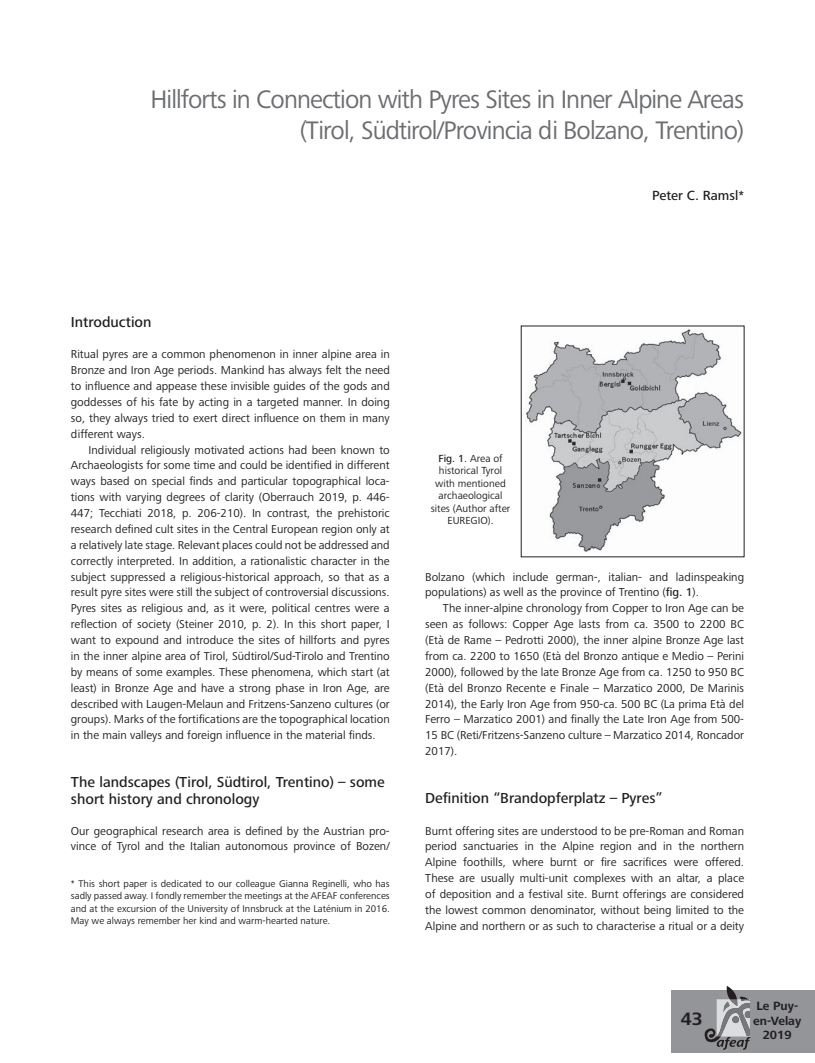
<style>
.page{position:relative;width:815px;height:1063px;background:#fff}
.page>*{position:absolute;margin:0;border:0;box-sizing:border-box;transform-origin:0 0}
.t1{font:26.25px/31.5px "Frutiger Next Pro";letter-spacing:-.035em;color:#6c6d70;text-align:right}
.t2{font:700 18.62px "Frutiger Next Pro";color:#231f20}
.t3{font:500 15px/17.5px "Frutiger Next Pro";color:#231f20}
.t4{font:500 13.75px "Frutiger Next Pro";color:#231f20}
.t5{font:700 12.38px/14.5px "Frutiger Next Pro";color:#231f20;text-align:center}
.t6{font:11.88px/15.9px "Frutiger Next Pro";color:#231f20;text-align:justify}
.t7{font:10.62px/12.5px "Frutiger Next Pro";color:#231f20;text-align:center}
.t8{font:10px/12.5px "Frutiger Next Pro";color:#231f20;text-align:justify}
.s1{font-weight:500}
</style>
<div class="page">
<div style="left:671px;top:990px;width:144px;height:62px;background:#939598"></div>
<svg style="left:705px;top:986px;width:45px;height:64px"></svg>
<img style="left:525px;top:329px;width:217px;height:223px">
<h1 class="t1" style="left:151px;top:83px;width:595px">Hillforts in Connection with Pyres Sites in Inner Alpine Areas (Tirol, Südtirol/Provincia di Bolzano, Trentino)</h1>
<p class="t4" style="left:652px;top:187px;width:93px">Peter C. Ramsl*</p>
<p class="t3" style="left:71px;top:313px;width:82px">Introduction</p>
<p class="t6" style="left:71px;top:346px;width:320px">Ritual pyres are a common phenomenon in inner alpine area in Bronze and Iron Age periods. Mankind has always felt the need to influence and appease these invisible guides of the gods and goddesses of his fate by acting in a targeted manner. In doing so, they always tried to exert direct influence on them in many different ways.</p>
<p class="t6" style="left:71px;top:442px;width:320px;text-indent:18px">Individual religiously motivated actions had been known to Archaeologists for some time and could be identified in different ways based on special finds and particular topographical loca&shy;tions with varying degrees of clarity (Oberrauch 2019, p. 446- 447; Tecchiati 2018, p. 206-210). In contrast, the prehistoric research defined cult sites in the Central European region only at a relatively late stage. Relevant places could not be addressed and correctly interpreted. In addition, a rationalistic character in the subject suppressed a religious-historical approach, so that as a result pyre sites were still the subject of controversial discussions.<br>Pyres sites as religious and, as it were, political centres were a reflection of society (Steiner 2010, p. 2). In this short paper, I want to expound and introduce the sites of hillforts and pyres in the inner alpine area of Tirol, Südtirol/Sud-Tirolo and Trentino by means of some examples. These phenomena, which start (at least) in Bronze Age and have a strong phase in Iron Age, are described with Laugen-Melaun and Fritzens-Sanzeno cultures (or groups). Marks of the fortifications are the topographical location in the main valleys and foreign influence in the material finds.</p>
<p class="t3" style="left:71px;top:773px;width:315px">The landscapes (Tirol, Südtirol, Trentino) – some short history and chronology</p>
<p class="t6" style="left:71px;top:823px;width:320px">Our geographical research area is defined by the Austrian pro&shy;vince of Tyrol and the Italian autonomous province of Bozen/</p>
<p class="t8" style="left:71px;top:877px;width:320px">* This short paper is dedicated to our colleague Gianna Reginelli, who has sadly passed away. I fondly remember the meetings at the AFEAF conferences and at the excursion of the University of Innsbruck at the Laténium in 2016.<br>May we always remember her kind and warm-hearted nature.</p>
<p class="t7" style="left:431px;top:452px;width:81px"><span class="s1">Fig. 1</span>. Area of historical Tyrol with mentioned archaeological sites (Author after<br>EUREGIO).</p>
<p class="t6" style="left:425px;top:569px;width:320px">Bolzano (which include german-, italian- and ladinspeaking populations) as well as the province of Trentino (<span class="s1">fig. 1</span>).</p>
<p class="t6" style="left:425px;top:600px;width:320px;text-indent:18px">The inner-alpine chronology from Copper to Iron Age can be seen as follows: Copper Age lasts from ca. 3500 to 2200 BC (Età de Rame – Pedrotti 2000), the inner alpine Bronze Age last from ca. 2200 to 1650 (Età del Bronzo antique e Medio – Perini 2000), followed by the late Bronze Age from ca. 1250 to 950 BC (Età del Bronzo Recente e Finale – Marzatico 2000, De Marinis 2014), the Early Iron Age from 950-ca. 500 BC (La prima Età del Ferro – Marzatico 2001) and finally the Late Iron Age from 500- 15 BC (Reti/Fritzens-Sanzeno culture – Marzatico 2014, Roncador 2017).</p>
<p class="t3" style="left:425px;top:789px;width:239px">Definition “Brandopferplatz – Pyres”</p>
<p class="t6" style="left:425px;top:823px;width:320px">Burnt offering sites are understood to be pre-Roman and Roman period sanctuaries in the Alpine region and in the northern Alpine foothills, where burnt or fire sacrifices were offered.<br>These are usually multi-unit complexes with an altar, a place of deposition and a festival site. Burnt offerings are considered the lowest common denominator, without being limited to the Alpine and northern or as such to characterise a ritual or a deity</p>
<h2 class="t2" style="left:681px;top:1009px;width:23px">43</h2>
<p class="t5" style="left:753px;top:999px;width:50px">Le Puy&shy;en-Velay<br>2019</p>
</div>
